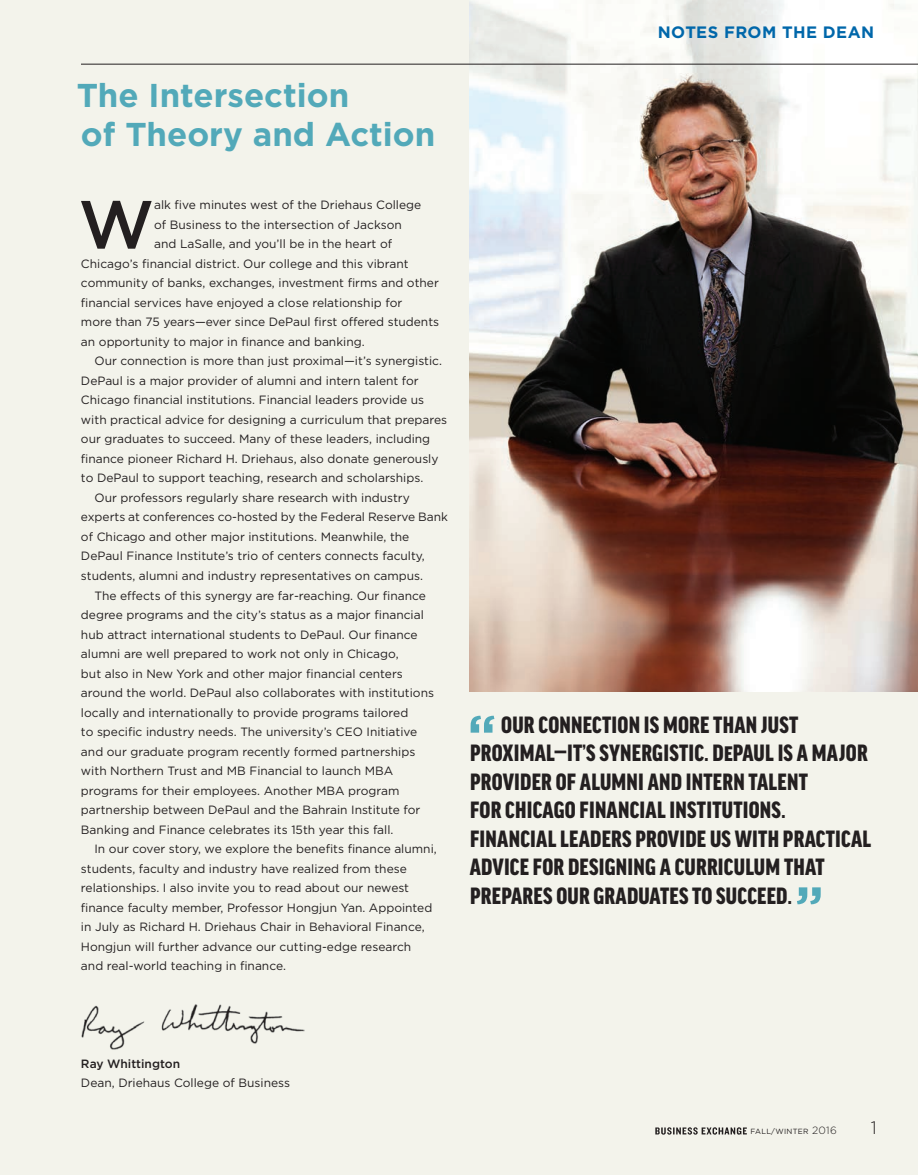
<style>
.page{position:relative;width:918px;height:1175px;background:#fff}
.page>*{position:absolute;margin:0;border:0;box-sizing:border-box;transform-origin:0 0}
.t1{font:500 67.65px "Gotham";color:#231f20}
.t2{font:700 52.65px "Gotham";color:#52a9b9}
.t3{font:700 33px/39px "Gotham";color:#52a9b9}
.t4{font:900 condensed 25.05px/28.5px "Good Headline Pro";letter-spacing:.01em;color:#231f20}
.t5{font:300 18px "Gotham";color:#231f20}
.t6{font:700 16.5px "Gotham";letter-spacing:.025em;color:#0067aa}
.t7{font:12px "Gotham";color:#231f20}
.t8{font:500 12px "Gotham";color:#231f20}
.t9{font:7.5px "Gotham";letter-spacing:.04em;color:#231f20}
.s1{font-weight:300;font-size:10.5px}
</style>
<div class="page">
<div style="left:0;top:0;width:918px;height:1174px;background:#f3f3eb"></div>
<svg style="left:655px;top:1127px;width:92px;height:7px"></svg>
<img style="left:469px;top:0;width:449px;height:691px">
<img style="left:81px;top:1004px;width:223px;height:46px">
<hr style="left:81px;top:64px;width:837px;height:1px;background:#231f20">
<h3 class="t3" style="left:77px;top:76px;width:360px">The Intersection<br>of Theory and Action</h3>
<h1 class="t1" style="left:79px;top:180px;width:77px">W</h1>
<p class="t7" style="left:154px;top:197px;width:269px">alk five minutes west of the Driehaus College</p>
<p class="t7" style="left:154px;top:217px;width:249px">of Business to the intersection of Jackson</p>
<p class="t7" style="left:154px;top:236px;width:240px">and LaSalle, and you’ll be in the heart of</p>
<p class="t7" style="left:81px;top:256px;width:329px">Chicago’s financial district. Our college and this vibrant</p>
<p class="t7" style="left:81px;top:275px;width:359px">community of banks, exchanges, investment firms and other</p>
<p class="t7" style="left:81px;top:295px;width:323px">financial services have enjoyed a close relationship for</p>
<p class="t7" style="left:81px;top:314px;width:360px">more than 75 years—ever since DePaul first offered students</p>
<p class="t7" style="left:81px;top:334px;width:285px">an opportunity to major in finance and banking.</p>
<p class="t7" style="left:94px;top:353px;width:349px">Our connection is more than just proximal—it’s synergistic.</p>
<p class="t7" style="left:81px;top:373px;width:339px">DePaul is a major provider of alumni and intern talent for</p>
<p class="t7" style="left:81px;top:392px;width:345px">Chicago financial institutions. Financial leaders provide us</p>
<p class="t7" style="left:81px;top:412px;width:368px">with practical advice for designing a curriculum that prepares</p>
<p class="t7" style="left:81px;top:431px;width:351px">our graduates to succeed. Many of these leaders, including</p>
<p class="t7" style="left:81px;top:451px;width:359px">finance pioneer Richard H. Driehaus, also donate generously</p>
<p class="t7" style="left:81px;top:470px;width:344px">to DePaul to support teaching, research and scholarships.</p>
<p class="t7" style="left:94px;top:490px;width:317px">Our professors regularly share research with industry</p>
<p class="t7" style="left:81px;top:509px;width:369px">experts at conferences co-hosted by the Federal Reserve Bank</p>
<p class="t7" style="left:81px;top:529px;width:330px">of Chicago and other major institutions. Meanwhile, the</p>
<p class="t7" style="left:81px;top:548px;width:345px">DePaul Finance Institute’s trio of centers connects faculty,</p>
<p class="t7" style="left:81px;top:568px;width:344px">students, alumni and industry representatives on campus.</p>
<p class="t7" style="left:94px;top:587px;width:333px">The effects of this synergy are far-reaching. Our finance</p>
<p class="t7" style="left:81px;top:607px;width:344px">degree programs and the city’s status as a major financial</p>
<p class="t7" style="left:81px;top:626px;width:338px">hub attract international students to DePaul. Our finance</p>
<p class="t7" style="left:81px;top:646px;width:319px">alumni are well prepared to work not only in Chicago,</p>
<p class="t7" style="left:81px;top:665px;width:323px">but also in New York and other major financial centers</p>
<p class="t7" style="left:81px;top:685px;width:355px">around the world. DePaul also collaborates with institutions</p>
<p class="t7" style="left:81px;top:704px;width:329px">locally and internationally to provide programs tailored</p>
<p class="t7" style="left:81px;top:724px;width:338px">to specific industry needs. The university’s CEO Initiative</p>
<p class="t7" style="left:81px;top:743px;width:336px">and our graduate program recently formed partnerships</p>
<p class="t7" style="left:81px;top:763px;width:314px">with Northern Trust and MB Financial to launch MBA</p>
<p class="t7" style="left:81px;top:782px;width:320px">programs for their employees. Another MBA program</p>
<p class="t7" style="left:81px;top:802px;width:341px">partnership between DePaul and the Bahrain Institute for</p>
<p class="t7" style="left:81px;top:821px;width:314px">Banking and Finance celebrates its 15th year this fall.</p>
<p class="t7" style="left:94px;top:841px;width:344px">In our cover story, we explore the benefits finance alumni,</p>
<p class="t7" style="left:81px;top:860px;width:327px">students, faculty and industry have realized from these</p>
<p class="t7" style="left:81px;top:880px;width:330px">relationships. I also invite you to read about our newest</p>
<p class="t7" style="left:81px;top:899px;width:353px">finance faculty member, Professor Hongjun Yan. Appointed</p>
<p class="t7" style="left:81px;top:919px;width:345px">in July as Richard H. Driehaus Chair in Behavioral Finance,</p>
<p class="t7" style="left:81px;top:938px;width:332px">Hongjun will further advance our cutting-edge research</p>
<p class="t7" style="left:81px;top:958px;width:206px">and real-world teaching in finance.</p>
<h3 class="t6" style="left:658px;top:21px;width:218px">NOTES FROM THE DEAN</h3>
<h2 class="t2" style="left:468px;top:699px;width:30px">“</h2>
<p class="t4" style="left:470px;top:710px;width:403px;text-indent:31px">OUR CONNECTION IS MORE THAN JUST PROXIMAL—IT’S SYNERGISTIC. DePAUL IS A MAJOR PROVIDER OF ALUMNI AND INTERN TALENT<br>FOR CHICAGO FINANCIAL INSTITUTIONS.<br>FINANCIAL LEADERS PROVIDE US WITH PRACTICAL ADVICE FOR DESIGNING A CURRICULUM THAT PREPARES OUR GRADUATES TO SUCCEED.</p>
<h2 class="t2" style="left:795px;top:870px;width:30px">”</h2>
<p class="t8" style="left:81px;top:1055px;width:101px">Ray Whittington</p>
<p class="t7" style="left:81px;top:1075px;width:211px">Dean, Driehaus College of Business</p>
<p class="t9" style="left:751px;top:1127px;width:88px">FALL/WINTER <span class="s1">2016</span></p>
<h3 class="t5" style="left:871px;top:1116px;width:8px">1</h3>
</div>
